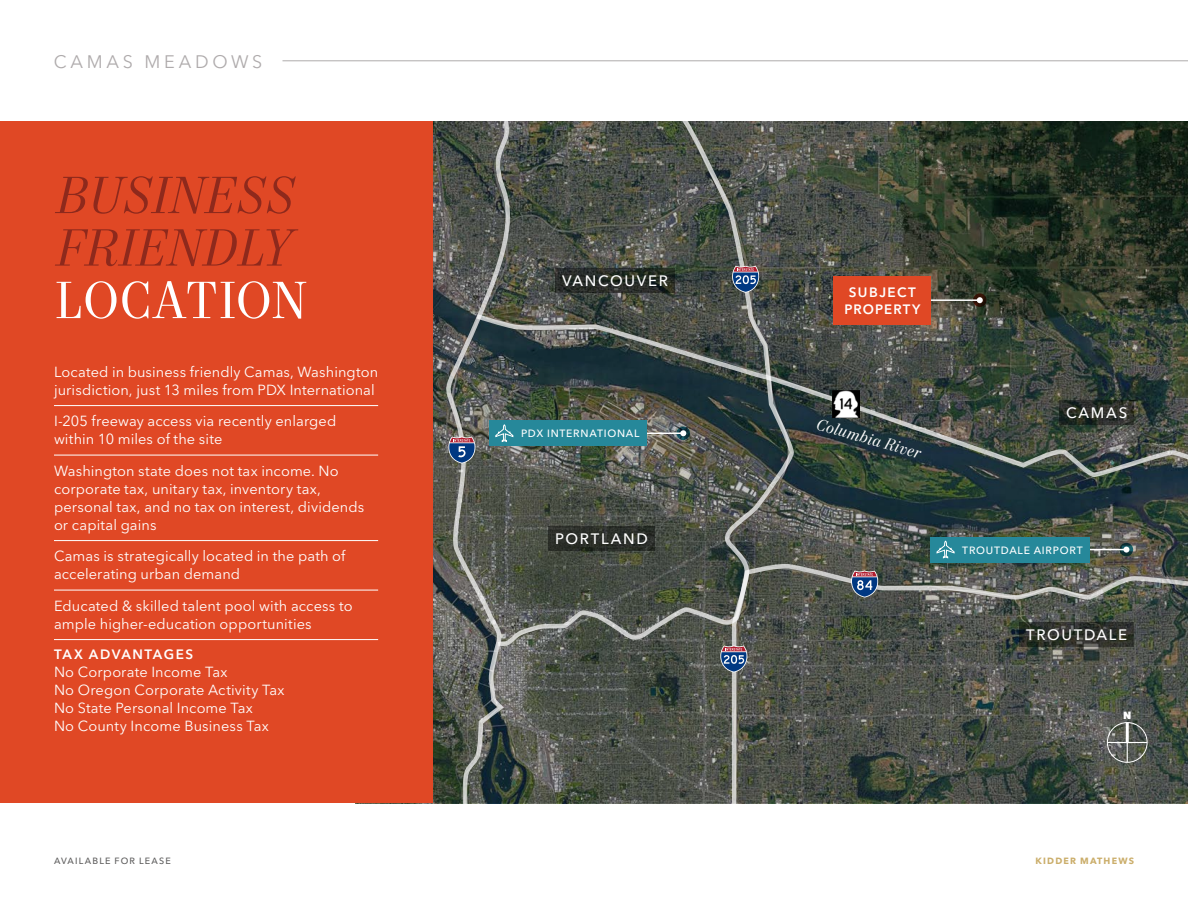
<style>
.page{position:relative;width:1188px;height:918px;background:#fff}
.page>*{position:absolute;margin:0;border:0;box-sizing:border-box;transform-origin:0 0}
.Headline_-_Level_1_-_White_2023{font:italic 52.5px/52.5px "Mort Modern 08";letter-spacing:-.02em;color:#8e291c}
.t1{font:18px "Avenir Next LT Pro";letter-spacing:.205em;color:#afabac}
.Water_-_White_2023{font:italic 16.5px "Mort Modern 08";color:#fff}
.Bigger_City_-_White_2023{font:500 15px "Avenir Next LT Pro";letter-spacing:.11em;color:#fff}
.Factoids_-_White_2023{font:14.55px/18px "Avenir Next LT Pro";letter-spacing:.01em;color:#fff}
.Subhead_-_Level_1_-_White_2023{font:14.55px/18px "Avenir Next LT Pro";letter-spacing:.01em;color:#fff}
.Subject_Property_Label_-_White_2023{font:600 13.5px/16.5px "Avenir Next LT Pro";letter-spacing:.095em;color:#fff;text-align:center}
.Subhead_-_Level_1_-_White_2023-2{font:600 13.5px "Avenir Next LT Pro";letter-spacing:.115em;color:#fff}
.Other_Callout_Text_-_White_2023{font:500 10.5px "Avenir Next LT Pro";letter-spacing:.075em;color:#fff}
.t2{font:800 10.35px "Avenir Next LT Pro";color:#fff}
.t3{font:500 9px "Avenir Next LT Pro";letter-spacing:.13em;color:#5e5d5d}
.t4{font:700 9px "Avenir Next LT Pro";letter-spacing:.13em;color:#cbae6b}
.s1{font-style:normal;color:#fff}
</style>
<div class="page">
<svg style="left:432px;top:122px;width:756px;height:681px;background:#444b41"></svg>
<div style="left:0;top:122px;width:432px;height:681px;background:#e04825"></div>
<svg style="left:548px;top:526px;width:107px;height:25px;background:#2a2e28"></svg>
<hr style="left:54px;top:405px;width:324px;height:1px;background:#fff">
<hr style="left:54px;top:455px;width:324px;height:1px;background:#fff">
<hr style="left:54px;top:540px;width:324px;height:1px;background:#fff">
<hr style="left:54px;top:590px;width:324px;height:1px;background:#fff">
<hr style="left:54px;top:639px;width:324px;height:1px;background:#fff">
<div style="left:1107px;top:722px;width:41px;height:41px;border:1px solid #fff;border-radius:50%"></div>
<hr style="left:1126px;top:723px;width:3px;height:19px;background:#fff">
<hr style="left:1107px;top:742px;width:40px;height:1px;background:#fff">
<svg style="left:1127px;top:743px;width:1px;height:19px"></svg>
<svg style="left:973px;top:293px;width:14px;height:14px"></svg>
<hr style="left:835px;top:299px;width:145px;height:2px;background:#fff">
<svg style="left:977px;top:297px;width:6px;height:6px"></svg>
<div style="left:834px;top:276px;width:97px;height:48px;background:#e04825"></div>
<svg style="left:512px;top:313px;width:676px;height:166px;background:#454d46"></svg>
<img style="left:832px;top:390px;width:27px;height:27px">
<svg style="left:679px;top:121px;width:116px;height:683px;background:#4f554f"></svg>
<svg style="left:720px;top:648px;width:27px;height:24px"></svg>
<svg style="left:512px;top:562px;width:676px;height:86px;background:#575c53"></svg>
<svg style="left:851px;top:571px;width:27px;height:27px"></svg>
<svg style="left:445px;top:121px;width:67px;height:683px;background:#585d58"></svg>
<svg style="left:448px;top:436px;width:27px;height:27px"></svg>
<svg style="left:732px;top:266px;width:27px;height:27px"></svg>
<svg style="left:555px;top:268px;width:120px;height:25px;background:#272c27"></svg>
<svg style="left:1059px;top:400px;width:75px;height:24px;background:#292e28"></svg>
<svg style="left:1019px;top:622px;width:115px;height:24px;background:#30332d"></svg>
<svg style="left:676px;top:427px;width:14px;height:13px"></svg>
<hr style="left:642px;top:433px;width:41px;height:1px;background:#fff">
<svg style="left:680px;top:430px;width:6px;height:6px"></svg>
<div style="left:489px;top:421px;width:157px;height:25px;background:#26889a"></div>
<svg style="left:495px;top:424px;width:19px;height:18px"></svg>
<svg style="left:1120px;top:543px;width:13px;height:13px"></svg>
<hr style="left:1086px;top:549px;width:40px;height:1px;background:#fff">
<svg style="left:1123px;top:547px;width:6px;height:6px"></svg>
<div style="left:930px;top:537px;width:159px;height:25px;background:#26889a"></div>
<svg style="left:936px;top:540px;width:19px;height:19px"></svg>
<hr style="left:282px;top:61px;width:906px;height:1px;background:#afabac">
<p class="t1" style="left:54px;top:51px;width:210px">CAMAS MEADOWS</p>
<p class="Headline_-_Level_1_-_White_2023" style="left:54px;top:172px;width:255px">BUSINESS<br>FRIENDLY<br><span class="s1">LOCATION</span></p>
<p class="Factoids_-_White_2023" style="left:54px;top:362px;width:326px">Located in business friendly Camas, Washington jurisdiction, just 13 miles from PDX International</p>
<p class="Factoids_-_White_2023" style="left:54px;top:412px;width:284px">I-205 freeway access via recently enlarged within 10 miles of the site</p>
<p class="Factoids_-_White_2023" style="left:54px;top:461px;width:312px">Washington state does not tax income. No corporate tax, unitary tax, inventory tax, personal tax, and no tax on interest, dividends or capital gains</p>
<p class="Factoids_-_White_2023" style="left:54px;top:547px;width:293px">Camas is strategically located in the path of accelerating urban demand</p>
<p class="Factoids_-_White_2023" style="left:54px;top:596px;width:300px">Educated &amp; skilled talent pool with access to ample higher-education opportunities</p>
<p class="Subhead_-_Level_1_-_White_2023-2" style="left:54px;top:646px;width:141px">TAX ADVANTAGES</p>
<p class="Subhead_-_Level_1_-_White_2023" style="left:54px;top:662px;width:232px">No Corporate Income Tax<br>No Oregon Corporate Activity Tax<br>No State Personal Income Tax<br>No County Income Business Tax</p>
<p class="Bigger_City_-_White_2023" style="left:562px;top:272px;width:107px">VANCOUVER</p>
<p class="Other_Callout_Text_-_White_2023" style="left:521px;top:427px;width:120px">PDX INTERNATIONAL</p>
<p class="Bigger_City_-_White_2023" style="left:555px;top:530px;width:94px">PORTLAND</p>
<p class="Subject_Property_Label_-_White_2023" style="left:844px;top:284px;width:78px">SUBJECT<br>PROPERTY</p>
<p class="Water_-_White_2023" style="left:819px;top:414px;width:110px;rotate:16deg">Columbia River</p>
<p class="Bigger_City_-_White_2023" style="left:1066px;top:403px;width:63px">CAMAS</p>
<p class="Other_Callout_Text_-_White_2023" style="left:962px;top:544px;width:122px">TROUTDALE AIRPORT</p>
<p class="Bigger_City_-_White_2023" style="left:1026px;top:625px;width:103px">TROUTDALE</p>
<p class="t2" style="left:1123px;top:709px;width:10px">N</p>
<p class="t3" style="left:54px;top:855px;width:118px">AVAILABLE FOR LEASE</p>
<p class="t4" style="left:1036px;top:855px;width:100px">KIDDER MATHEWS</p>
</div>
